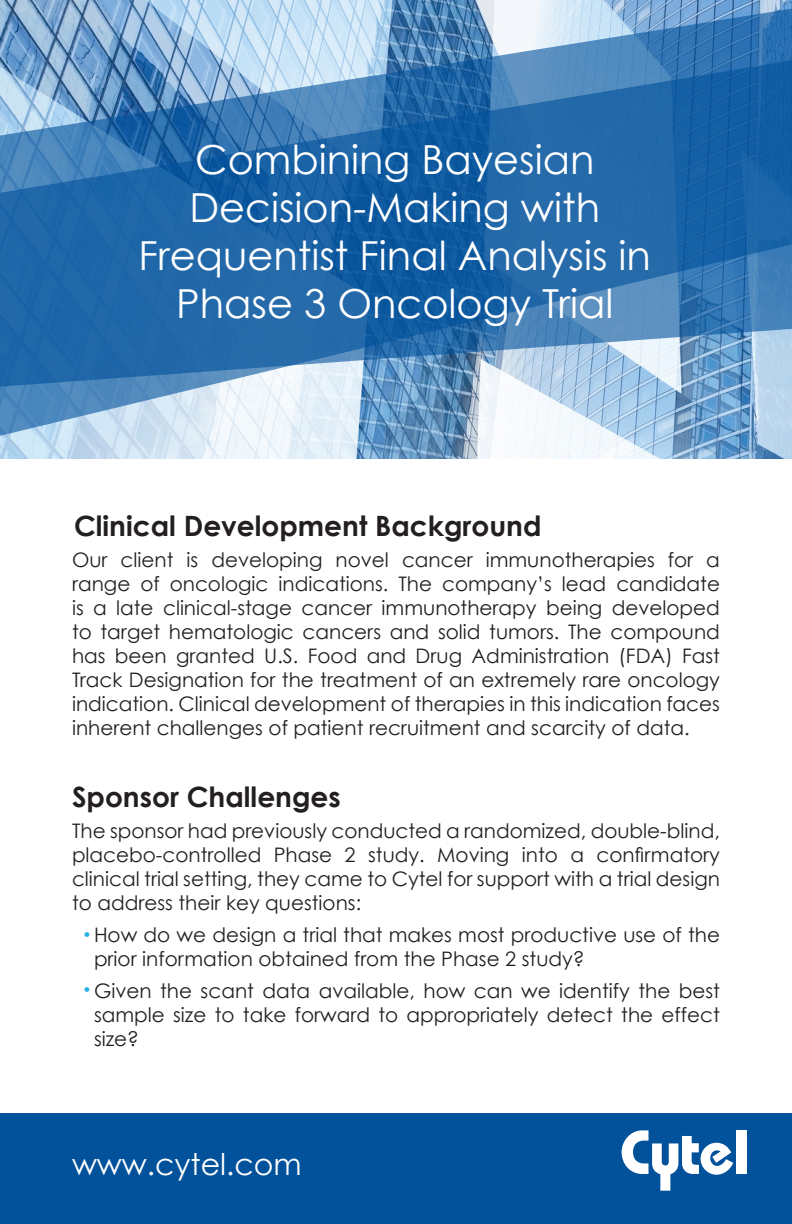
<style>
.page{position:relative;width:792px;height:1224px;background:#fff}
.page>*{position:absolute;margin:0;border:0;box-sizing:border-box;transform-origin:0 0}
.t1{font:40px "Century Gothic";color:#fff}
.t2{font:700 34px "Century Gothic";color:#26b1e6}
.t3{font:30px "Century Gothic";color:#fff}
.t4{font:700 28px "Century Gothic";color:#231f20}
.t5{font:20px/24px "Century Gothic";color:#231f20;text-align:justify}
</style>
<div class="page">
<img style="left:0;top:0;width:792px;height:458px">
<svg style="left:0;top:5px;width:792px;height:437px;background:#9bbddc"></svg>
<svg style="left:0;top:56px;width:792px;height:333px;background:#3777b1"></svg>
<div style="left:0;top:1114px;width:792px;height:110px;background:#01519b"></div>
<div style="left:736px;top:1130px;width:10px;height:44px;background:#fff"></div>
<svg style="left:622px;top:1130px;width:111px;height:61px"></svg>
<p class="t1" style="left:195px;top:135px;width:401px">Combining Bayesian</p>
<p class="t1" style="left:189px;top:183px;width:412px">Decision-Making with</p>
<p class="t1" style="left:139px;top:231px;width:514px">Frequentist Final Analysis in</p>
<p class="t1" style="left:176px;top:279px;width:439px">Phase 3 Oncology Trial</p>
<p class="t4" style="left:74px;top:508px;width:469px">Clinical Development Background</p>
<p class="t5" style="left:72px;top:547px;width:650px">Our client is developing novel cancer immunotherapies for a range of oncologic indications. The company’s lead candidate is a late clinical-stage cancer immunotherapy being developed to target hematologic cancers and solid tumors. The compound has been granted U.S. Food and Drug Administration (FDA) Fast Track Designation for the treatment of an extremely rare oncology indication. Clinical development of therapies in this indication faces inherent challenges of patient recruitment and scarcity of data.</p>
<p class="t4" style="left:72px;top:779px;width:270px">Sponsor Challenges</p>
<p class="t5" style="left:72px;top:818px;width:650px">The sponsor had previously conducted a randomized, double-blind, placebo-controlled Phase 2 study. Moving into a confirmatory clinical trial setting, they came to Cytel for support with a trial design to address their key questions:</p>
<p class="t5" style="left:94px;top:922px;width:628px">How do we design a trial that makes most productive use of the prior information obtained from the Phase 2 study?</p>
<p class="t5" style="left:94px;top:978px;width:628px">Given the scant data available, how can we identify the best sample size to take forward to appropriately detect the effect size?</p>
<p class="t2" style="left:76px;top:914px;width:13px">·</p>
<p class="t2" style="left:76px;top:968px;width:13px">·</p>
<p class="t3" style="left:72px;top:1145px;width:231px">www.cytel.com</p>
</div>
